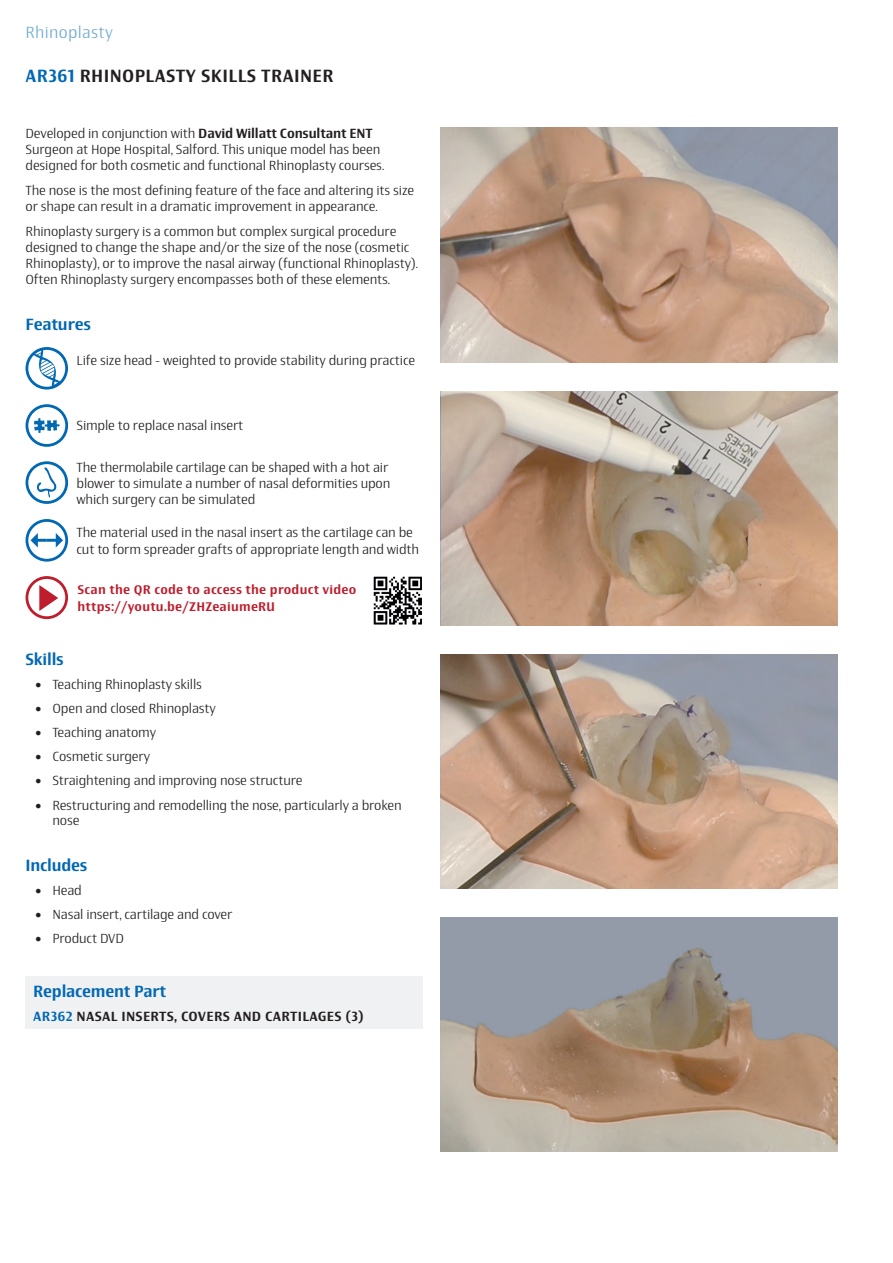
<style>
.page{position:relative;width:893px;height:1263px;background:#fff}
.page>*{position:absolute;margin:0;border:0;box-sizing:border-box;transform-origin:0 0}
.t1{font:500 18px "Newbery Sans Pro";letter-spacing:.02em;color:#231f20}
.t2{font:500 16.5px "Newbery Sans Pro";letter-spacing:-.01em;color:#0168b3}
.t3{font:300 16.5px "Newbery Sans Pro";letter-spacing:.02em;color:#70aad1}
.t4{font:300 13.5px/16.2px "Newbery Sans Pro";letter-spacing:-.01em;color:#231f20}
.t5{font:500 13.5px "Newbery Sans Pro";letter-spacing:.02em;color:#231f20}
.t6{font:500 12.75px/16.6px "Newbery Sans Pro";letter-spacing:.02em;color:#be1d2c}
.s1{color:#0168b3}
.s2{font-weight:500}
.s3{font-weight:700}
</style>
<div class="page">
<div style="left:26px;top:576px;width:42px;height:43px;border:3px solid #be1d2c;border-radius:50%"></div>
<svg style="left:39px;top:585px;width:19px;height:26px"></svg>
<img style="left:373px;top:576px;width:49px;height:49px">
<div style="left:26px;top:347px;width:42px;height:42px;border:3px solid #0168b3;border-radius:50%"></div>
<svg style="left:30px;top:348px;width:35px;height:41px"></svg>
<div style="left:26px;top:404px;width:42px;height:43px;border:3px solid #0168b3;border-radius:50%"></div>
<svg style="left:34px;top:418px;width:26px;height:15px"></svg>
<div style="left:26px;top:461px;width:42px;height:43px;border:3px solid #0168b3;border-radius:50%"></div>
<svg style="left:35px;top:467px;width:23px;height:31px"></svg>
<div style="left:26px;top:519px;width:42px;height:42px;border:3px solid #0168b3;border-radius:50%"></div>
<svg style="left:31px;top:533px;width:32px;height:14px"></svg>
<img style="left:441px;top:917px;width:397px;height:234px">
<img style="left:441px;top:127px;width:397px;height:235px">
<img style="left:441px;top:391px;width:397px;height:234px">
<div style="left:26px;top:976px;width:397px;height:52px;background:#f0f1f2"></div>
<img style="left:441px;top:654px;width:397px;height:234px">
<p class="t3" style="left:26px;top:22px;width:89px">Rhinoplasty</p>
<h1 class="t1" style="left:26px;top:65px;width:310px"><span class="s1">AR361</span> RHINOPLASTY SKILLS TRAINER</h1>
<p class="t4" style="left:26px;top:125px;width:360px">Developed in conjunction with <span class="s2">David Willatt Consultant ENT<br></span>Surgeon at Hope Hospital, Salford. This unique model has been designed for both cosmetic and functional Rhinoplasty courses.</p>
<p class="t4" style="left:26px;top:182px;width:390px">The nose is the most defining feature of the face and altering its size or shape can result in a dramatic improvement in appearance.</p>
<p class="t4" style="left:26px;top:223px;width:394px">Rhinoplasty surgery is a common but complex surgical procedure designed to change the shape and/or the size of the nose (cosmetic Rhinoplasty), or to improve the nasal airway (functional Rhinoplasty).<br>Often Rhinoplasty surgery encompasses both of these elements.</p>
<p class="t2" style="left:26px;top:314px;width:67px">Features</p>
<p class="t4" style="left:77px;top:352px;width:340px">Life size head - weighted to provide stability during practice</p>
<p class="t4" style="left:77px;top:417px;width:168px">Simple to replace nasal insert</p>
<p class="t4" style="left:77px;top:459px;width:315px">The thermolabile cartilage can be shaped with a hot air blower to simulate a number of nasal deformities upon which surgery can be simulated</p>
<p class="t4" style="left:77px;top:524px;width:344px">The material used in the nasal insert as the cartilage can be cut to form spreader grafts of appropriate length and width</p>
<p class="t6" style="left:78px;top:581px;width:280px">Scan the QR code to access the product video https://youtu.be/ZHZeaiumeRU</p>
<p class="t2" style="left:26px;top:649px;width:40px">Skills</p>
<p class="t4" style="left:36px;top:676px;width:168px"><span class="s3">•</span> Teaching Rhinoplasty skills</p>
<p class="t4" style="left:36px;top:700px;width:182px"><span class="s3">•</span> Open and closed Rhinoplasty</p>
<p class="t4" style="left:36px;top:724px;width:122px"><span class="s3">•</span> Teaching anatomy</p>
<p class="t4" style="left:36px;top:748px;width:116px"><span class="s3">•</span> Cosmetic surgery</p>
<p class="t4" style="left:36px;top:772px;width:269px"><span class="s3">•</span> Straightening and improving nose structure</p>
<p class="t4" style="left:53px;top:797px;width:351px;line-height:15.6px;text-indent:-17px"><span class="s3">•</span> Restructuring and remodelling the nose, particularly a broken nose</p>
<p class="t2" style="left:26px;top:855px;width:63px">Includes</p>
<p class="t4" style="left:36px;top:882px;width:48px"><span class="s3">•</span> Head</p>
<p class="t4" style="left:36px;top:906px;width:198px"><span class="s3">•</span> Nasal insert, cartilage and cover</p>
<p class="t4" style="left:36px;top:930px;width:90px"><span class="s3">•</span> Product DVD</p>
<p class="t2" style="left:33px;top:980px;width:135px">Replacement Part</p>
<p class="t5" style="left:33px;top:1007px;width:332px"><span class="s1">AR362</span> NASAL INSERTS, COVERS AND CARTILAGES (3)</p>
</div>
